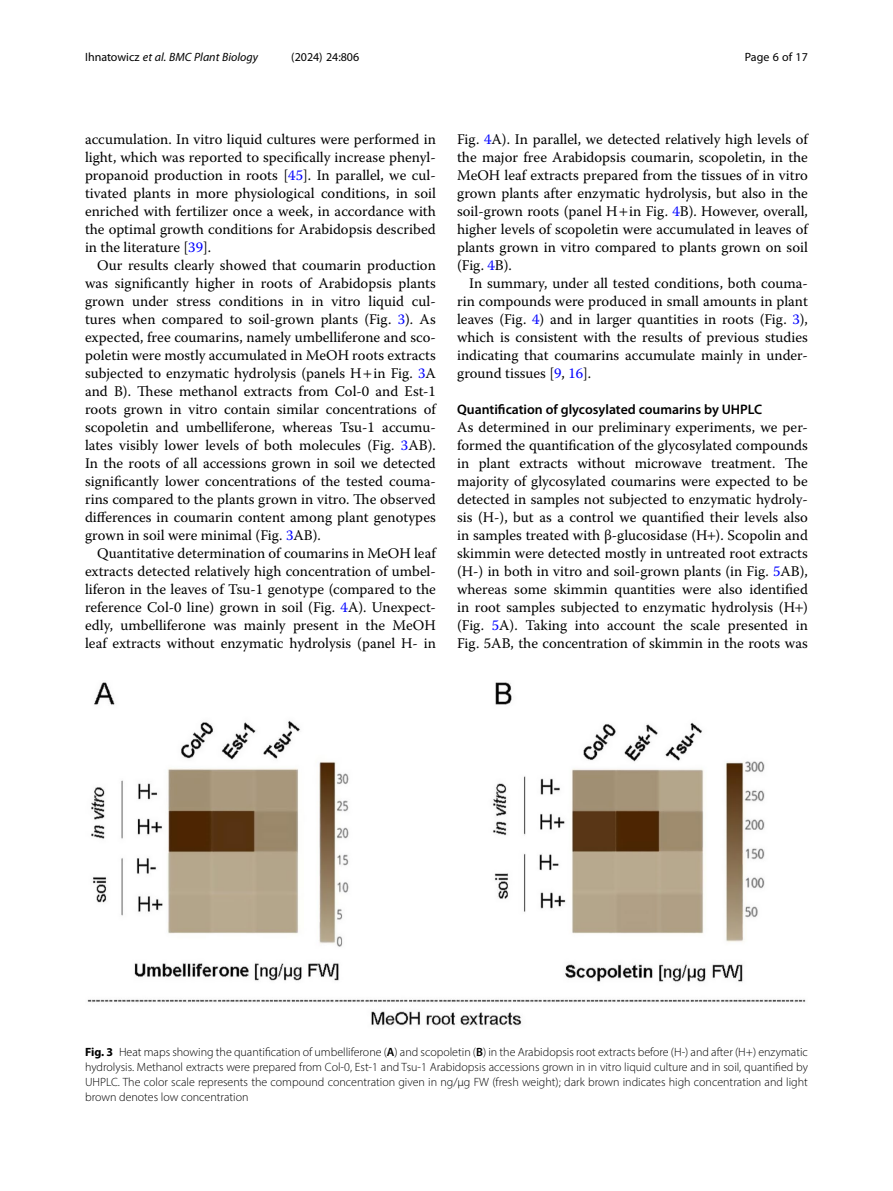
<style>
.page{position:relative;width:893px;height:1191px;background:#fff}
.page>*{position:absolute;margin:0;border:0;box-sizing:border-box;transform-origin:0 0}
.Body_Text_Indent{font:14.7px/18px "Warnock Pro";color:#000;text-align:justify}
.Body_Text{font:14.7px/18px "Warnock Pro";color:#000;text-align:justify}
.Head_2{font:600 13.8px "Myriad Pro";color:#000}
.Figure_Caption{font:300 12px/15px "Myriad Pro";color:#000;text-align:justify}
.t1{font:italic 12px "Myriad Pro";color:#000}
.t2{font:12px "Myriad Pro";color:#000}
.s1{font-style:normal}
.s2{color:#00f}
.s3{font-weight:700}
.s4{font-weight:600}
</style>
<div class="page">
<img style="left:87px;top:682px;width:719px;height:344px">
<p class="t1" style="left:85px;top:50px;width:175px"><span class="s1">Ihnatowicz</span> et al. BMC Plant Biology</p>
<p class="t2" style="left:291px;top:50px;width:70px">(2024) 24:806</p>
<p class="t2" style="left:745px;top:50px;width:65px">Page 6 of 17</p>
<p class="Body_Text" style="left:85px;top:130px;width:352px">accumulation. In vitro liquid cultures were performed in light, which was reported to specifically increase phenyl&shy;propanoid production in roots [<span class="s2">45</span>]. In parallel, we cul&shy;tivated plants in more physiological conditions, in soil enriched with fertilizer once a week, in accordance with the optimal growth conditions for Arabidopsis described in the literature [<span class="s2">39</span>].</p>
<p class="Body_Text_Indent" style="left:85px;top:256px;width:352px;text-indent:12px">Our results clearly showed that coumarin production was significantly higher in roots of Arabidopsis plants grown under stress conditions in in vitro liquid cul&shy;tures when compared to soil-grown plants (Fig. <span class="s2">3</span>). As expected, free coumarins, namely umbelliferone and sco&shy;poletin were mostly accumulated in MeOH roots extracts subjected to enzymatic hydrolysis (panels H in Fig. <span class="s2">3</span>A and B). These methanol extracts from Col-0 and Est-1 roots grown in vitro contain similar concentrations of scopoletin and umbelliferone, whereas Tsu-1 accumu&shy;lates visibly lower levels of both molecules (Fig. <span class="s2">3</span>AB).<br>In the roots of all accessions grown in soil we detected significantly lower concentrations of the tested couma&shy;rins compared to the plants grown in vitro. The observed differences in coumarin content among plant genotypes grown in soil were minimal (Fig. <span class="s2">3</span>AB).</p>
<p class="Body_Text_Indent" style="left:85px;top:544px;width:352px;text-indent:12px">Quantitative determination of coumarins in MeOH leaf extracts detected relatively high concentration of umbel&shy;liferon in the leaves of Tsu-1 genotype (compared to the reference Col-0 line) grown in soil (Fig. <span class="s2">4</span>A). Unexpect&shy;edly, umbelliferone was mainly present in the MeOH leaf extracts without enzymatic hydrolysis (panel H- in</p>
<p class="Body_Text_Indent" style="left:457px;top:130px;width:352px">Fig. <span class="s2">4</span>A). In parallel, we detected relatively high levels of the major free Arabidopsis coumarin, scopoletin, in the MeOH leaf extracts prepared from the tissues of in vitro grown plants after enzymatic hydrolysis, but also in the soil-grown roots (panel H in Fig. <span class="s2">4</span>B). However, overall, higher levels of scopoletin were accumulated in leaves of plants grown in vitro compared to plants grown on soil (Fig. <span class="s2">4</span>B).</p>
<p class="Body_Text_Indent" style="left:457px;top:274px;width:352px;text-indent:12px">In summary, under all tested conditions, both couma&shy;rin compounds were produced in small amounts in plant leaves (Fig. <span class="s2">4</span>) and in larger quantities in roots (Fig. <span class="s2">3</span>), which is consistent with the results of previous studies indicating that coumarins accumulate mainly in under&shy;ground tissues [<span class="s2">9</span>, <span class="s2">16</span>].</p>
<p class="Head_2" style="left:457px;top:401px;width:307px">Quantification of glycosylated coumarins by UHPLC</p>
<p class="Body_Text" style="left:457px;top:418px;width:352px">As determined in our preliminary experiments, we per&shy;formed the quantification of the glycosylated compounds in plant extracts without microwave treatment. The majority of glycosylated coumarins were expected to be detected in samples not subjected to enzymatic hydroly&shy;sis (H-), but as a control we quantified their levels also in samples treated with β-glucosidase (H ). Scopolin and skimmin were detected mostly in untreated root extracts (H-) in both in vitro and soil-grown plants (in Fig. <span class="s2">5</span>AB), whereas some skimmin quantities were also identified in root samples subjected to enzymatic hydrolysis (H ) (Fig. <span class="s2">5</span>A). Taking into account the scale presented in Fig. 5AB, the concentration of skimmin in the roots was</p>
<p class="Figure_Caption" style="left:85px;top:1044px;width:724px"><span class="s3">Fig. 3</span> Heat maps showing the quantification of umbelliferone (<span class="s4">A</span>) and scopoletin (<span class="s4">B</span>) in the Arabidopsis root extracts before (H-) and after (H+) enzymatic hydrolysis. Methanol extracts were prepared from Col-0, Est-1 and Tsu-1 Arabidopsis accessions grown in in vitro liquid culture and in soil, quantified by UHPLC. The color scale represents the compound concentration given in ng/µg FW (fresh weight); dark brown indicates high concentration and light brown denotes low concentration</p>
</div>
